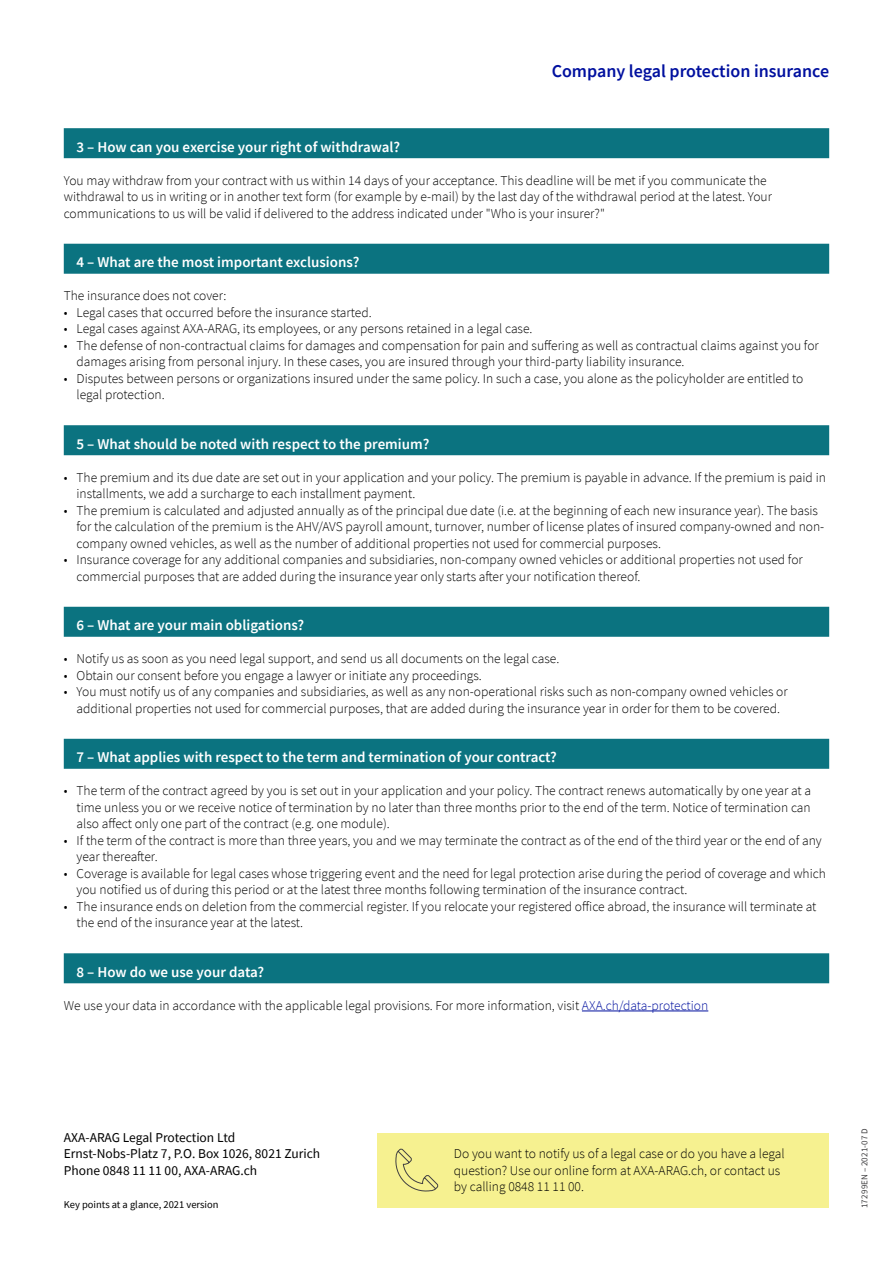
<style>
.page{position:relative;width:893px;height:1263px;background:#fff}
.page>*{position:absolute;margin:0;border:0;box-sizing:border-box;transform-origin:0 0}
.t1{font:600 18px "Source Sans Pro";color:#00109f}
.t2{font:600 15px "Source Sans Pro";color:#fff}
.t3{font:300 13.5px/16.5px "Source Sans Pro";color:#000}
.t4{font:13.5px/16.5px "Source Sans Pro";color:#000}
.t5{font:10.5px "Source Sans Pro";color:#000}
.t6{font:9px "Source Sans Pro";letter-spacing:.02em;color:#414042}
.s1{color:#00109f}
</style>
<div class="page">
<div style="left:64px;top:128px;width:765px;height:30px;background:#0b7380"></div>
<div style="left:64px;top:244px;width:765px;height:30px;background:#0b7380"></div>
<div style="left:64px;top:425px;width:765px;height:30px;background:#0b7380"></div>
<div style="left:64px;top:607px;width:765px;height:30px;background:#0b7380"></div>
<div style="left:64px;top:739px;width:765px;height:30px;background:#0b7380"></div>
<div style="left:64px;top:953px;width:765px;height:30px;background:#0b7380"></div>
<hr style="left:582px;top:1010px;width:126px;height:1px;background:#00109f">
<div style="left:377px;top:1133px;width:452px;height:75px;background:#f6f190"></div>
<svg style="left:395px;top:1148px;width:44px;height:44px"></svg>
<h1 class="t1" style="left:552px;top:59px;width:279px">Company legal protection insurance</h1>
<p class="t2" style="left:77px;top:137px;width:325px">3 – How can you exercise your right of withdrawal?</p>
<p class="t3" style="left:64px;top:172px;width:710px">You may withdraw from your contract with us within 14 days of your acceptance. This deadline will be met if you communicate the withdrawal to us in writing or in another text form (for example by e-mail) by the last day of the withdrawal period at the latest. Your communications to us will be valid if delivered to the address indicated under "Who is your insurer?"</p>
<p class="t2" style="left:77px;top:252px;width:284px">4 – What are the most important exclusions?</p>
<p class="t3" style="left:64px;top:288px;width:164px">The insurance does not cover:</p>
<p class="t3" style="left:64px;top:304px;width:309px">• Legal cases that occurred before the insurance started.</p>
<p class="t3" style="left:64px;top:321px;width:470px">• Legal cases against AXA-ARAG, its employees, or any persons retained in a legal case.</p>
<p class="t3" style="left:77px;top:337px;width:744px;text-indent:-13px">• The defense of non-contractual claims for damages and compensation for pain and suffering as well as contractual claims against you for damages arising from personal injury. In these cases, you are insured through your third-party liability insurance.</p>
<p class="t3" style="left:77px;top:370px;width:728px;text-indent:-13px">• Disputes between persons or organizations insured under the same policy. In such a case, you alone as the policyholder are entitled to legal protection.</p>
<p class="t2" style="left:77px;top:434px;width:354px">5 – What should be noted with respect to the premium?</p>
<p class="t3" style="left:77px;top:469px;width:751px;text-indent:-13px">• The premium and its due date are set out in your application and your policy. The premium is payable in advance. If the premium is paid in installments, we add a surcharge to each installment payment.</p>
<p class="t3" style="left:77px;top:502px;width:749px;text-indent:-13px">• The premium is calculated and adjusted annually as of the principal due date (i.e. at the beginning of each new insurance year). The basis for the calculation of the premium is the AHV/AVS payroll amount, turnover, number of license plates of insured company-owned and non&shy;company owned vehicles, as well as the number of additional properties not used for commercial purposes.</p>
<p class="t3" style="left:77px;top:552px;width:728px;text-indent:-13px">• Insurance coverage for any additional companies and subsidiaries, non-company owned vehicles or additional properties not used for commercial purposes that are added during the insurance year only starts after your notification thereof.</p>
<p class="t2" style="left:77px;top:615px;width:229px">6 – What are your main obligations?</p>
<p class="t3" style="left:64px;top:651px;width:497px">• Notify us as soon as you need legal support, and send us all documents on the legal case.</p>
<p class="t3" style="left:64px;top:667px;width:420px">• Obtain our consent before you engage a lawyer or initiate any proceedings.</p>
<p class="t3" style="left:64px;top:684px;width:725px;text-align:center">• You must notify us of any companies and subsidiaries, as well as any non-operational risks such as non-company owned vehicles or additional properties not used for commercial purposes, that are added during the insurance year in order for them to be covered.</p>
<p class="t2" style="left:77px;top:747px;width:482px">7 – What applies with respect to the term and termination of your contract?</p>
<p class="t3" style="left:77px;top:783px;width:736px;text-align:justify;text-indent:-13px">• The term of the contract agreed by you is set out in your application and your policy. The contract renews automatically by one year at a time unless you or we receive notice of termination by no later than three months prior to the end of the term. Notice of termination can also affect only one part of the contract (e.g. one module).</p>
<p class="t3" style="left:77px;top:832px;width:747px;text-indent:-13px">• If the term of the contract is more than three years, you and we may terminate the contract as of the end of the third year or the end of any year thereafter.</p>
<p class="t3" style="left:77px;top:865px;width:751px;text-indent:-13px">• Coverage is available for legal cases whose triggering event and the need for legal protection arise during the period of coverage and which you notified us of during this period or at the latest three months following termination of the insurance contract.</p>
<p class="t3" style="left:77px;top:898px;width:741px;text-indent:-13px">• The insurance ends on deletion from the commercial register. If you relocate your registered office abroad, the insurance will terminate at the end of the insurance year at the latest.</p>
<p class="t2" style="left:77px;top:962px;width:189px">8 – How do we use your data?</p>
<p class="t3" style="left:64px;top:997px;width:646px">We use your data in accordance with the applicable legal provisions. For more information, visit <span class="s1">AXA.ch/data-protection</span></p>
<p class="t4" style="left:64px;top:1129px;width:258px">AXA-ARAG Legal Protection Ltd<br>Ernst-Nobs-Platz 7, P.O. Box 1026, 8021 Zurich<br>Phone 0848 11 11 00, AXA-ARAG.ch</p>
<p class="t5" style="left:64px;top:1198px;width:156px">Key points at a glance, 2021 version</p>
<p class="t3" style="left:454px;top:1146px;width:332px">Do you want to notify us of a legal case or do you have a legal question? Use our online form at AXA-ARAG.ch, or contact us by calling 0848 11 11 00.</p>
<p class="t6" style="left:859px;top:1208px;width:81px;rotate:-90deg">17299EN – 2021-07 D</p>
</div>
